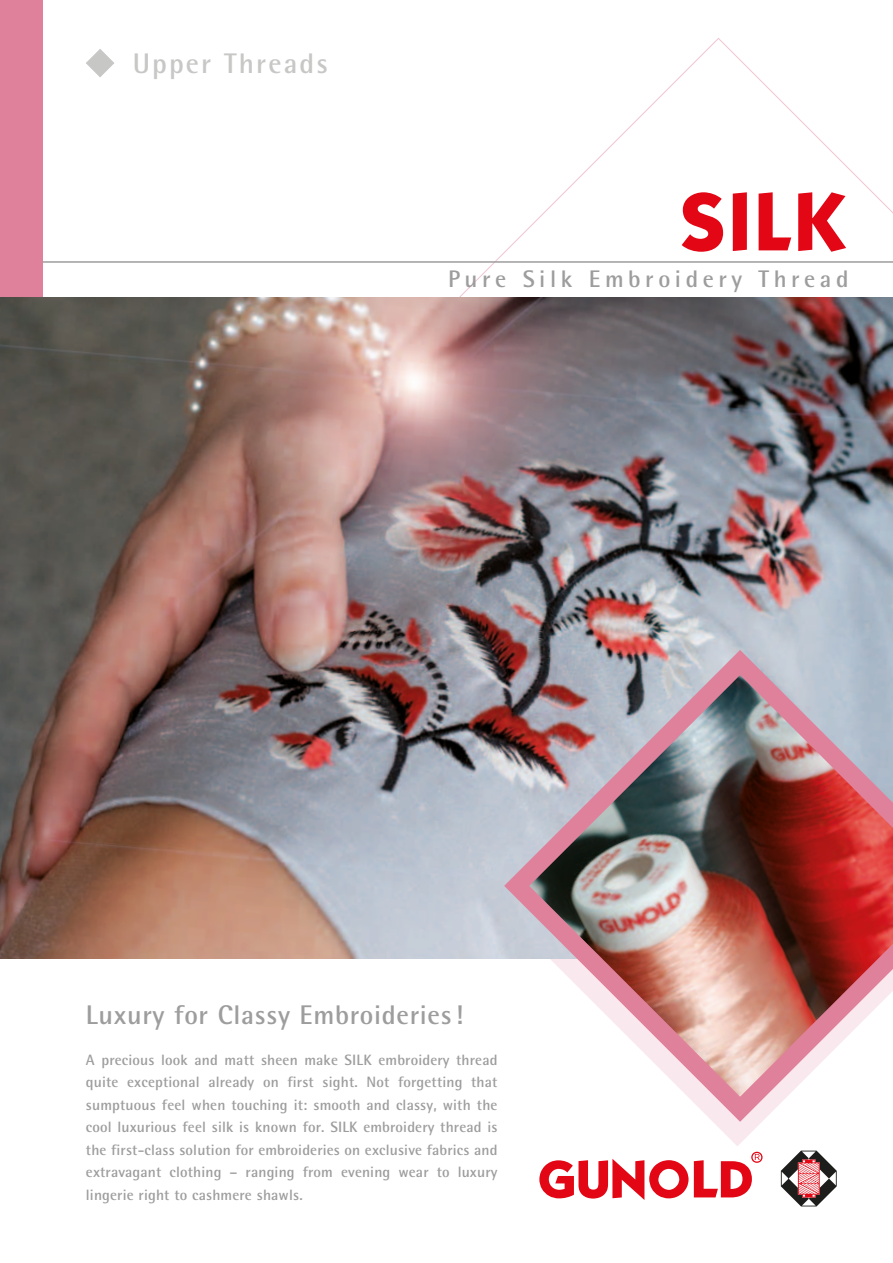
<style>
.page{position:relative;width:893px;height:1263px;background:#fff}
.page>*{position:absolute;margin:0;border:0;box-sizing:border-box;transform-origin:0 0}
.t1{font:700 82.8px "Itc Kabel";color:#e30614}
.t2{font:700 28.35px "Rotis Semi Sans";letter-spacing:.075em;color:#c7c7c6}
.t3{font:700 27px "Rotis Semi Sans";letter-spacing:.025em;color:#9d9d9d}
.t4{font:700 24px "Rotis Semi Sans";letter-spacing:.19em;color:#9d9d9d}
.t5{font:700 15px/22.5px "Rotis Semi Sans";letter-spacing:.01em;color:#9d9d9d;text-align:justify}
</style>
<div class="page">
<div style="left:0;top:0;width:43px;height:324px;background:#e0819c"></div>
<svg style="left:367px;top:38px;width:526px;height:260px"></svg>
<img style="left:0;top:298px;width:893px;height:660px">
<svg style="left:504px;top:650px;width:389px;height:472px"></svg>
<img style="left:526px;top:672px;width:367px;height:428px">
<hr style="left:43px;top:261px;width:850px;height:2px;background:#9d9d9d">
<svg style="left:86px;top:49px;width:28px;height:28px"></svg>
<svg style="left:539px;top:1152px;width:223px;height:48px"></svg>
<svg style="left:781px;top:1150px;width:56px;height:56px"></svg>
<h2 class="t2" style="left:133px;top:46px;width:197px">Upper Threads</h2>
<h1 class="t1" style="left:679px;top:172px;width:166px">SILK</h1>
<h3 class="t4" style="left:448px;top:265px;width:402px">Pure Silk Embroidery Thread</h3>
<h3 class="t3" style="left:86px;top:998px;width:379px">Luxury for Classy Embroideries!</h3>
<p class="t5" style="left:86px;top:1048px;width:413px">A precious look and matt sheen make SILK embroidery thread quite exceptional already on first sight. Not forgetting that sumptuous feel when touching it: smooth and classy, with the cool luxurious feel silk is known for. SILK embroidery thread is the first-class solution for embroideries on exclusive fabrics and extravagant clothing – ranging from evening wear to luxury lingerie right to cashmere shawls.</p>
</div>
